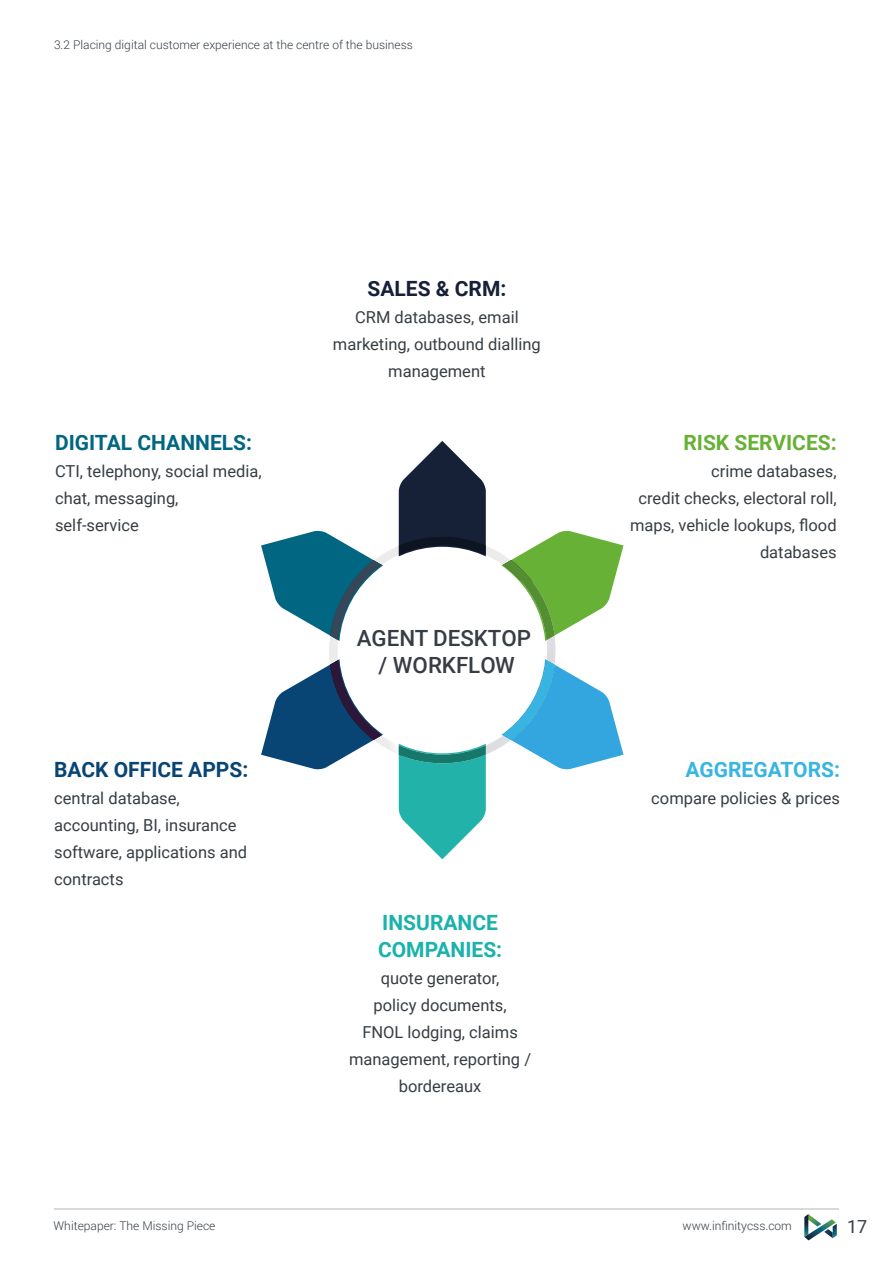
<style>
.page{position:relative;width:893px;height:1263px;background:#fff}
.page>*{position:absolute;margin:0;border:0;box-sizing:border-box;transform-origin:0 0}
.t1{font:500 22.35px/26.8px "Roboto";color:#373d45;text-align:center}
.t2{font:700 21px/27px "Roboto";color:#1ab2ab}
.t3{font:700 21px "Roboto";color:#006681}
.t4{font:700 21px "Roboto";color:#084474}
.t5{font:700 21px "Roboto";color:#66b136}
.t6{font:700 21px "Roboto";color:#38b5e3}
.t7{font:700 21px "Roboto";color:#162037}
.t8{font:18px "Roboto";color:#363e44}
.t9{font:16.5px/27px "Roboto";color:#363e44;text-align:center}
.t10{font:300 12px "Roboto";color:#363e44}
</style>
<div class="page">
<hr style="left:54px;top:1208px;width:785px;height:2px;background:#ccc">
<svg style="left:804px;top:1214px;width:33px;height:26px"></svg>
<svg style="left:261px;top:441px;width:362px;height:417px"></svg>
<div style="left:339px;top:547px;width:207px;height:206px;background:#fff;border-radius:50%"></div>
<p class="t10" style="left:54px;top:36px;width:360px">3.2 Placing digital customer experience at the centre of the business</p>
<p class="t3" style="left:55px;top:427px;width:198px">DIGITAL CHANNELS:</p>
<p class="t9" style="left:55px;top:456px;width:208px;text-align:left">CTI, telephony, social media, chat, messaging, self-service</p>
<p class="t4" style="left:54px;top:755px;width:196px">BACK OFFICE APPS:</p>
<p class="t9" style="left:54px;top:784px;width:194px;text-align:left">central database, accounting, BI, insurance software, applications and contracts</p>
<p class="t7" style="left:367px;top:274px;width:140px">SALES &amp; CRM:</p>
<p class="t9" style="left:333px;top:303px;width:209px">CRM databases, email marketing, outbound dialling management</p>
<h1 class="t1" style="left:357px;top:624px;width:176px">AGENT DESKTOP / WORKFLOW</h1>
<p class="t2" style="left:378px;top:908px;width:126px">INSURANCE<br>COMPANIES:</p>
<p class="t9" style="left:349px;top:964px;width:184px">quote generator,<br>policy documents,<br>FNOL lodging, claims management, reporting / bordereaux</p>
<p class="t5" style="left:683px;top:427px;width:155px">RISK SERVICES:</p>
<p class="t9" style="left:630px;top:456px;width:208px;text-align:right">crime databases,<br>credit checks, electoral roll, maps, vehicle lookups, flood databases</p>
<p class="t6" style="left:686px;top:755px;width:156px">AGGREGATORS:</p>
<p class="t9" style="left:651px;top:784px;width:190px">compare policies &amp; prices</p>
<p class="t10" style="left:54px;top:1217px;width:163px">Whitepaper: The Missing Piece</p>
<p class="t10" style="left:683px;top:1217px;width:111px">www.infinitycss.com</p>
<p class="t8" style="left:847px;top:1214px;width:22px">17</p>
</div>
